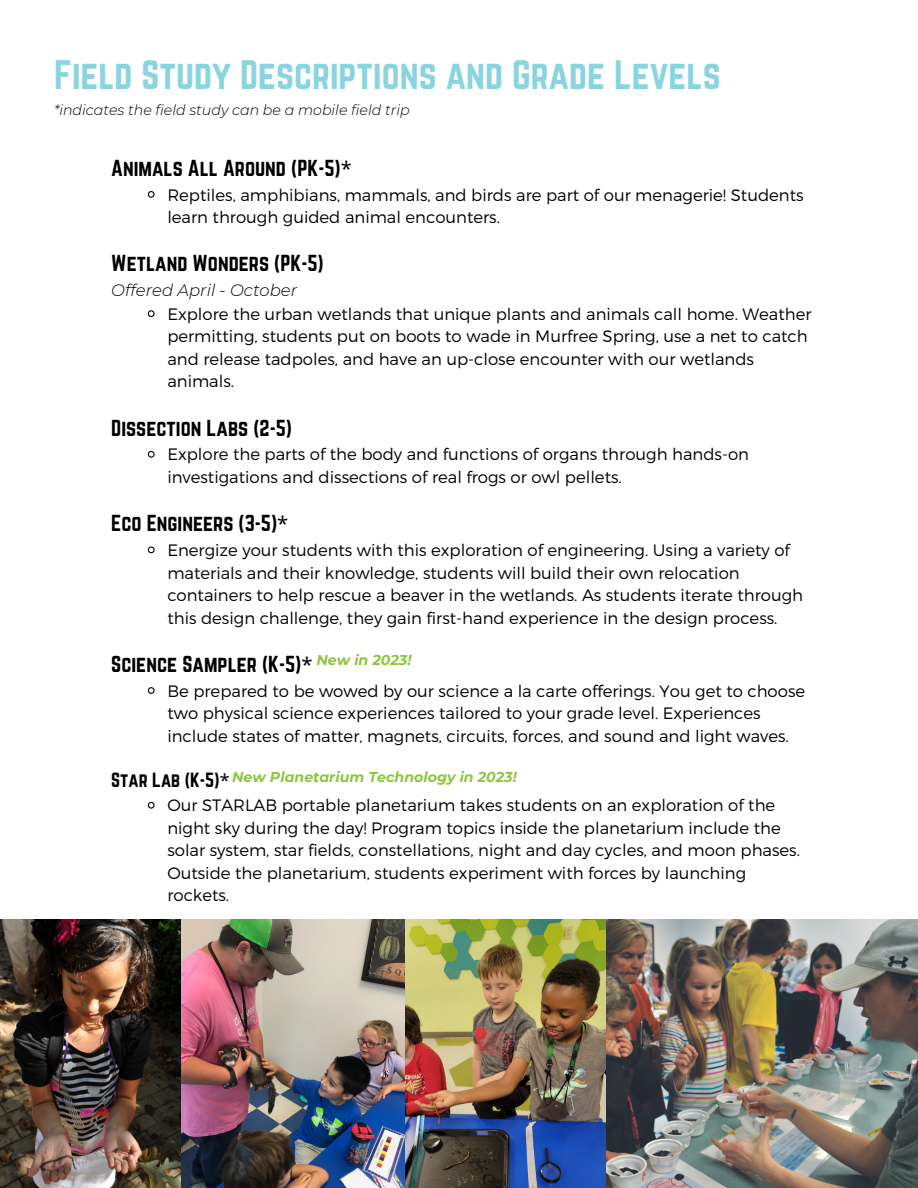
<style>
.page{position:relative;width:918px;height:1188px;background:#fff}
.page>*{position:absolute;margin:0;border:0;box-sizing:border-box;transform-origin:0 0}
.t1{font:36px "Norwester";color:#8ad4df}
.t2{font:20.25px "Norwester";color:#000}
.t3{font:18px "Norwester";color:#000}
.t4{font:300 16.5px/22.5px "Montserrat";color:#000}
.t5{font:italic 300 16.5px "Montserrat";color:#000}
.t6{font:italic 300 14.25px "Montserrat";color:#000}
.t7{font:italic 700 14.25px "Montserrat";color:#8cc63f}
.s1{font-family:"Noto Sans"}
</style>
<div class="page">
<svg style="left:147px;top:191px;width:8px;height:7px"></svg>
<svg style="left:147px;top:310px;width:8px;height:7px"></svg>
<svg style="left:147px;top:450px;width:8px;height:8px"></svg>
<svg style="left:147px;top:546px;width:8px;height:8px"></svg>
<svg style="left:147px;top:687px;width:8px;height:7px"></svg>
<svg style="left:147px;top:801px;width:8px;height:8px"></svg>
<img style="left:0;top:919px;width:182px;height:269px">
<img style="left:182px;top:919px;width:736px;height:269px">
<p class="t1" style="left:54px;top:53px;width:668px">Field Study Descriptions and Grade Levels</p>
<p class="t6" style="left:54px;top:101px;width:357px">*indicates the field study can be a mobile field trip</p>
<p class="t2" style="left:111px;top:156px;width:242px">Animals All Around (PK-5)<span class="s1">*</span></p>
<p class="t4" style="left:167px;top:183px;width:638px">Reptiles, amphibians, mammals, and birds are part of our menagerie! Students learn through guided animal encounters.</p>
<p class="t2" style="left:111px;top:251px;width:214px">Wetland Wonders (PK-5)</p>
<p class="t5" style="left:111px;top:280px;width:188px">Offered April - October</p>
<p class="t4" style="left:167px;top:302px;width:646px">Explore the urban wetlands that unique plants and animals call home. Weather permitting, students put on boots to wade in Murfree Spring, use a net to catch and release tadpoles, and have an up-close encounter with our wetlands animals.</p>
<p class="t2" style="left:111px;top:415px;width:182px">Dissection Labs (2-5)</p>
<p class="t4" style="left:167px;top:443px;width:583px">Explore the parts of the body and functions of organs through hands-on investigations and dissections of real frogs or owl pellets.</p>
<p class="t2" style="left:111px;top:511px;width:179px">Eco Engineers (3-5)<span class="s1">*</span></p>
<p class="t4" style="left:167px;top:538px;width:637px">Energize your students with this exploration of engineering. Using a variety of materials and their knowledge, students will build their own relocation containers to help rescue a beaver in the wetlands. As students iterate through this design challenge, they gain first-hand experience in the design process.</p>
<p class="t7" style="left:316px;top:652px;width:97px">New in 2023!</p>
<p class="t2" style="left:111px;top:652px;width:203px">Science Sampler (K-5)<span class="s1">*</span></p>
<p class="t4" style="left:167px;top:679px;width:639px">Be prepared to be wowed by our science a la carte offerings. You get to choose two physical science experiences tailored to your grade level. Experiences include states of matter, magnets, circuits, forces, and sound and light waves.</p>
<p class="t7" style="left:232px;top:769px;width:286px">New Planetarium Technology in 2023!</p>
<p class="t3" style="left:111px;top:769px;width:120px">Star Lab (K-5)<span class="s1">*</span></p>
<p class="t4" style="left:167px;top:794px;width:634px">Our STARLAB portable planetarium takes students on an exploration of the night sky during the day! Program topics inside the planetarium include the solar system, star fields, constellations, night and day cycles, and moon phases.<br>Outside the planetarium, students experiment with forces by launching rockets.</p>
</div>
